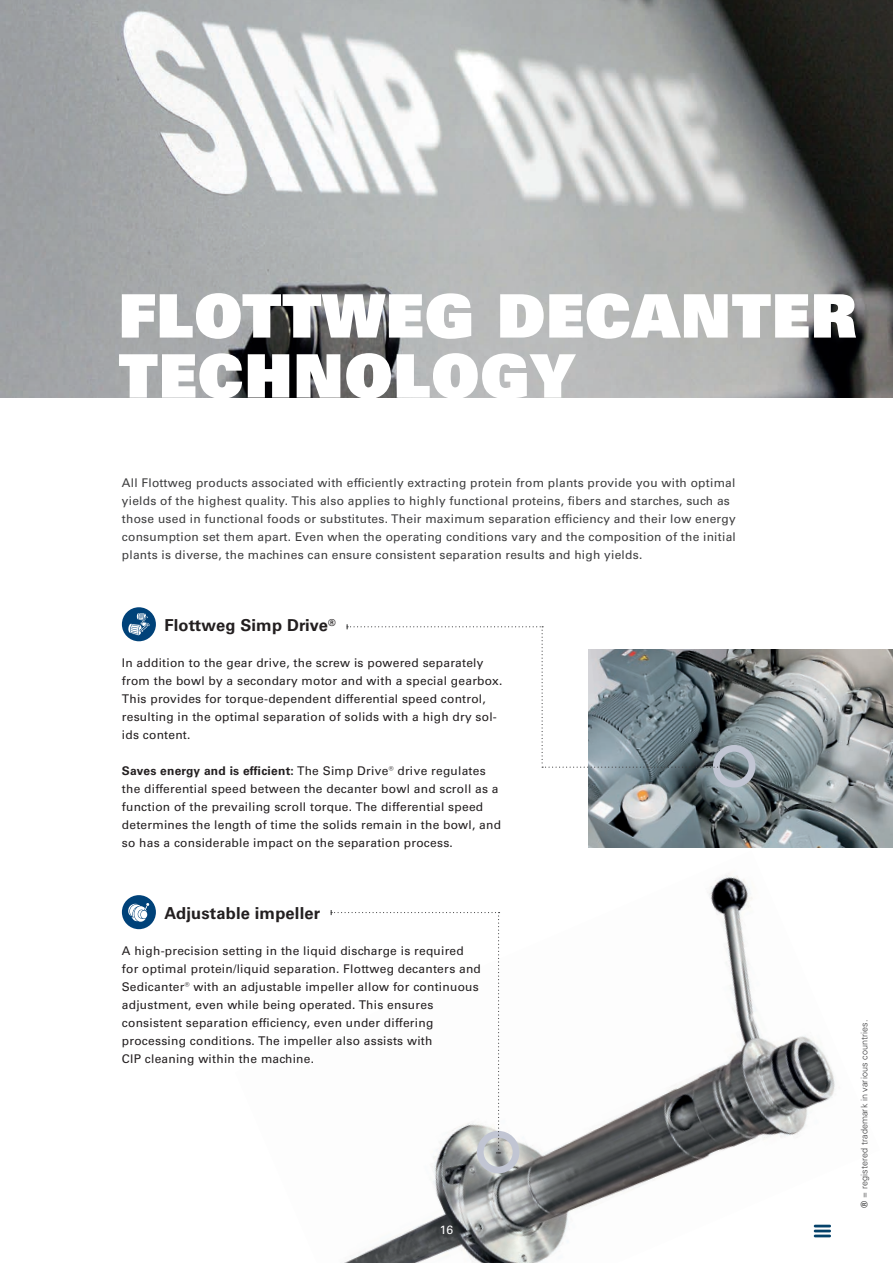
<style>
.page{position:relative;width:893px;height:1263px;background:#fff}
.page>*{position:absolute;margin:0;border:0;box-sizing:border-box;transform-origin:0 0}
.t1{font:60px/60px "Univers LT Pro 85 X Black";letter-spacing:.02em;color:#fff}
.t2{font:700 16.5px "Univers LT Pro 65";letter-spacing:.01em;color:#231f20}
.t3{font:12px/18px "Univers LT Pro 55 Roman";letter-spacing:.02em;color:#231f20}
.t4{font:12px/18px "Univers LT Pro 55 Roman";letter-spacing:.02em;color:#3e3e3f}
.t5{font:12px "Univers LT Pro 55 Roman";color:#fff}
.t6{font:300 9px "Univers LT Pro 45";letter-spacing:.01em;color:#3e3e3f}
.s1{font-family:"Univers LT Pro 65";font-weight:700}
</style>
<div class="page">
<img style="left:330px;top:873px;width:505px;height:390px">
<img style="left:0;top:0;width:893px;height:397px">
<div style="left:122px;top:607px;width:34px;height:34px;background:#004279;border-radius:50%"></div>
<svg style="left:128px;top:613px;width:22px;height:22px"></svg>
<div style="left:122px;top:895px;width:34px;height:34px;background:#004279;border-radius:50%"></div>
<svg style="left:128px;top:903px;width:21px;height:19px"></svg>
<img style="left:588px;top:649px;width:305px;height:198px">
<div style="left:713px;top:745px;width:42px;height:42px;border:7px solid #c1c5d3;border-radius:50%"></div>
<div style="left:477px;top:1131px;width:42px;height:42px;border:7px solid #c1c5d3;border-radius:50%"></div>
<svg style="left:347px;top:624px;width:388px;height:146px"></svg>
<svg style="left:331px;top:910px;width:170px;height:243px"></svg>
<div style="left:807px;top:1216px;width:31px;height:30px;background:#fff;border-radius:50%"></div>
<svg style="left:814px;top:1225px;width:17px;height:2px"></svg>
<hr style="left:814px;top:1229px;width:17px;height:3px;background:#05426a">
<hr style="left:814px;top:1234px;width:17px;height:3px;background:#05426a">
<h1 class="t1" style="left:119px;top:284px;width:739px">FLOTTWEG DECANTER<br>TECHNOLOGY</h1>
<p class="t4" style="left:122px;top:473px;width:615px">All Flottweg products associated with efficiently extracting protein from plants provide you with optimal yields of the highest quality. This also applies to highly functional proteins, fibers and starches, such as those used in functional foods or substitutes. Their maximum separation efficiency and their low energy consumption set them apart. Even when the operating conditions vary and the composition of the initial plants is diverse, the machines can ensure consistent separation results and high yields.</p>
<h2 class="t2" style="left:164px;top:614px;width:173px">Flottweg Simp Drive<sup>®</sup></h2>
<p class="t3" style="left:122px;top:653px;width:382px">In addition to the gear drive, the screw is powered separately from the bowl by a secondary motor and with a special gearbox.<br>This provides for torque-dependent differential speed control, resulting in the optimal separation of solids with a high dry sol&shy;ids content.</p>
<p class="t3" style="left:122px;top:761px;width:381px"><span class="s1">Saves energy and is efficient:</span> The Simp Drive® drive regulates the differential speed between the decanter bowl and scroll as a function of the prevailing scroll torque. The differential speed determines the length of time the solids remain in the bowl, and so has a considerable impact on the separation process.</p>
<h2 class="t2" style="left:164px;top:902px;width:157px">Adjustable impeller</h2>
<p class="t3" style="left:122px;top:941px;width:361px">A high-precision setting in the liquid discharge is required for optimal protein/liquid separation. Flottweg decanters and Sedicanter® with an adjustable impeller allow for continuous adjustment, even while being operated. This ensures consistent separation efficiency, even under differing processing conditions. The impeller also assists with<br>CIP cleaning within the machine.</p>
<p class="t5" style="left:440px;top:1221px;width:15px">16</p>
<p class="t6" style="left:858px;top:1208px;width:190px;rotate:-90deg"><span class="s1">®</span> = registered trademark in various countries.</p>
</div>
